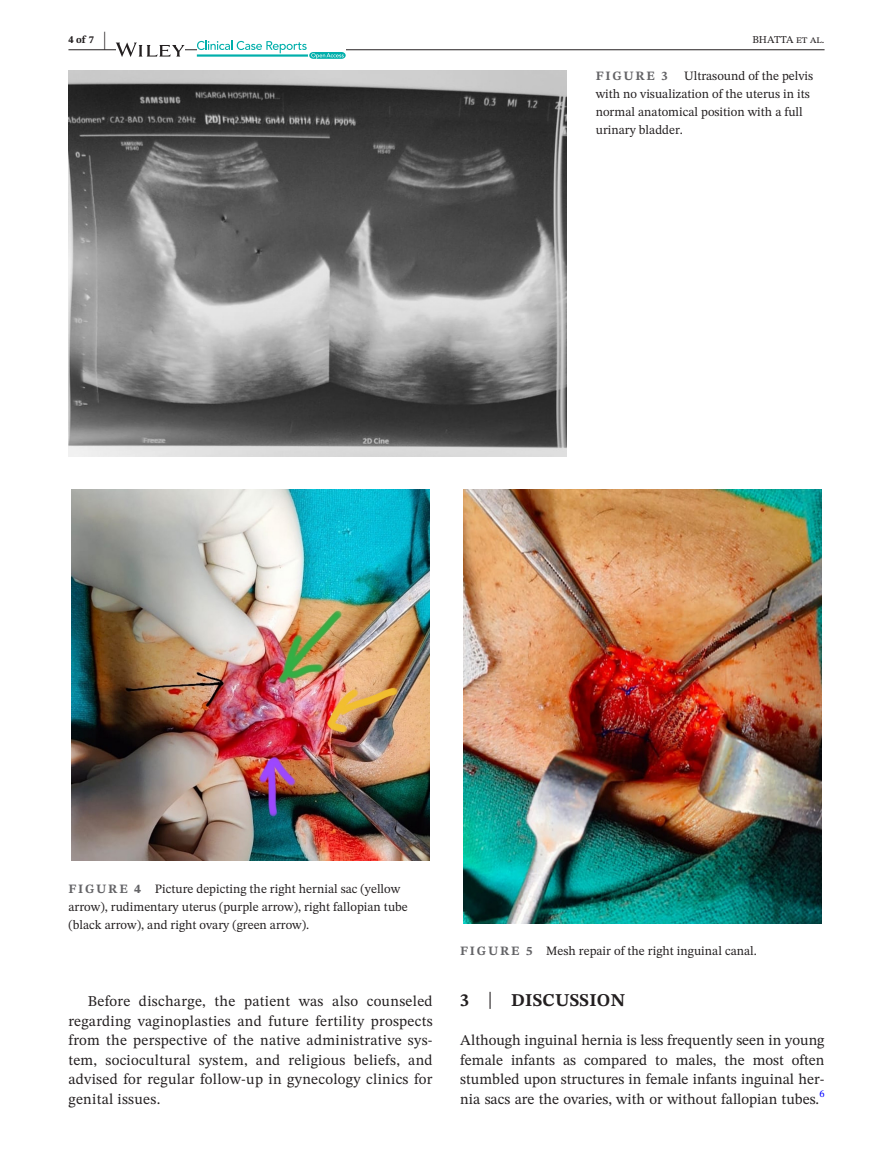
<style>
.page{position:relative;width:893px;height:1174px;background:#fff}
.page>*{position:absolute;margin:0;border:0;box-sizing:border-box;transform-origin:0 0}
.t1{font:700 18px "STIX Two Text";letter-spacing:.015em;color:#231f20}
.t2{font:15px/19.5px "STIX Two Text";letter-spacing:.01em;color:#231f20;text-align:justify}
.t3{font:12.75px/18px "STIX Two Text";color:#231f20}
.t4{font:700 12.75px "STIX Two Text";letter-spacing:.14em;color:#636366}
.t5{font:10.5px "STIX Two Text";color:#231f20}
.t6{font:700 10.5px "STIX Two Text";color:#231f20}
.t7{font:10.5px "STIX Two Text";color:#00f}
.s1{font-size:21px}
.s2{font-weight:700;color:#636366}
.s3{font-weight:400;font-size:23.7px}
</style>
<div class="page">
<hr style="left:68px;top:49px;width:756px;height:1px;background:#231f20">
<svg style="left:116px;top:43px;width:69px;height:14px"></svg>
<svg style="left:197px;top:41px;width:149px;height:18px"></svg>
<img style="left:68px;top:70px;width:498px;height:387px">
<div style="left:68px;top:489px;width:365px;height:372px;background:linear-gradient(to bottom,#fff,#fff)"></div>
<img style="left:72px;top:489px;width:357px;height:372px">
<img style="left:464px;top:489px;width:357px;height:434px">
<p class="t6" style="left:68px;top:32px;width:39px">4 of 7 <span class="s1">|</span></p>
<p class="t5" style="left:752px;top:32px;width:74px">BHATTA et al.</p>
<p class="t3" style="left:596px;top:66px;width:219px;text-indent:88px">Ultrasound of the pelvis with no visualization of the uterus in its normal anatomical position with a full urinary bladder.</p>
<p class="t4" style="left:596px;top:66px;width:74px">FIGURE 3</p>
<p class="t3" style="left:68px;top:879px;width:341px"><span class="s2">FIGURE 4</span> Picture depicting the right hernial sac (yellow arrow), rudimentary uterus (purple arrow), right fallopian tube (black arrow), and right ovary (green arrow).</p>
<p class="t3" style="left:460px;top:942px;width:298px"><span class="s2">FIGURE 5</span> Mesh repair of the right inguinal canal.</p>
<p class="t2" style="left:68px;top:991px;width:366px;text-indent:20px">Before discharge, the patient was also counseled regarding vaginoplasties and future fertility prospects from the perspective of the native administrative sys&shy;tem, sociocultural system, and religious beliefs, and advised for regular follow-up in gynecology clinics for genital issues.</p>
<p class="t1" style="left:460px;top:987px;width:166px">3 <span class="s3">|</span> DISCUSSION</p>
<p class="t2" style="left:460px;top:1030px;width:366px">Although inguinal hernia is less frequently seen in young female infants as compared to males, the most often stumbled upon structures in female infants inguinal her&shy;nia sacs are the ovaries, with or without fallopian tubes.</p>
<p class="t7" style="left:819px;top:1086px;width:7px">6</p>
</div>
